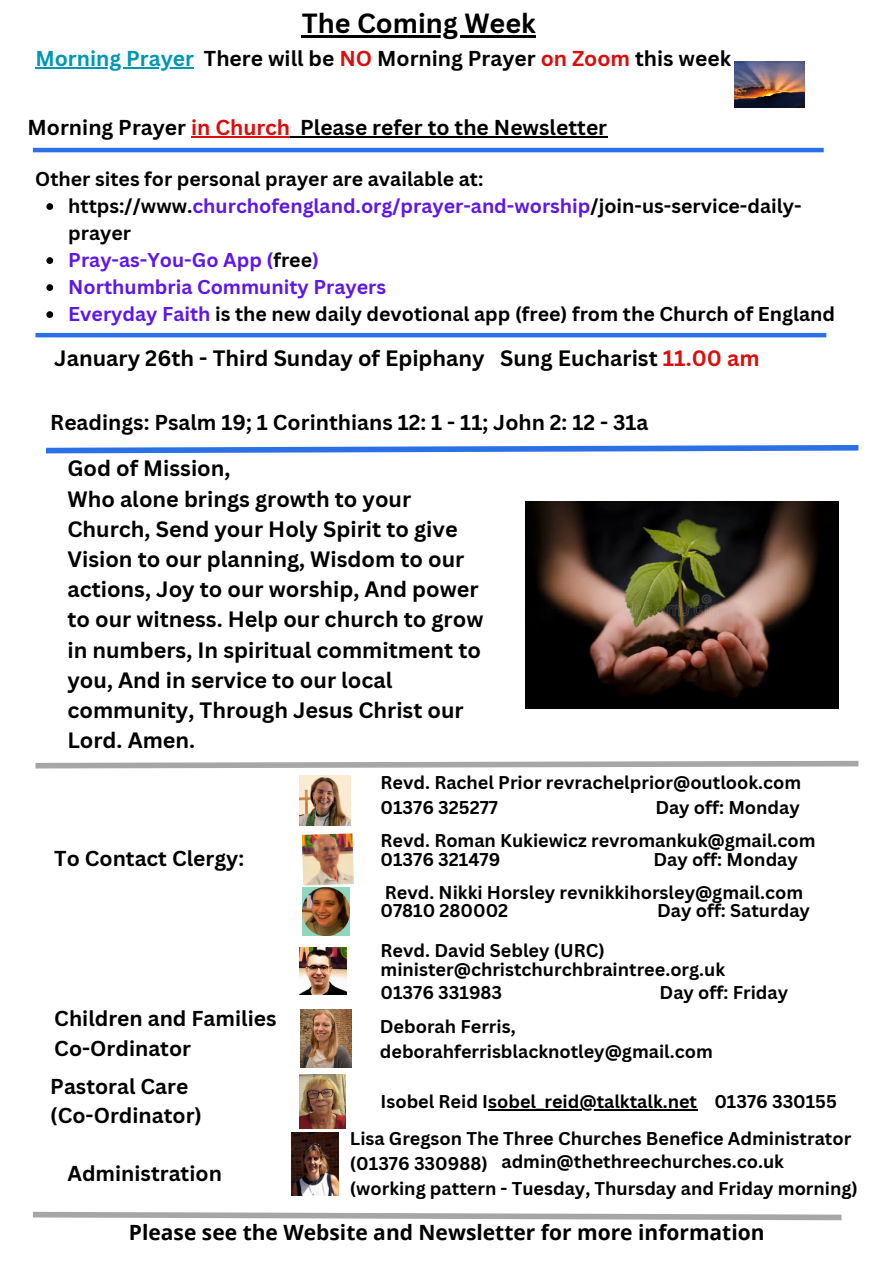
<style>
.page{position:relative;width:894px;height:1264px;background:#fff}
.page>*{position:absolute;margin:0;border:0;box-sizing:border-box;transform-origin:0 0}
.t1{font:700 27px "Canva Sans";color:#000}
.t2{font:700 21.6px/30.2px "Canva Sans";color:#000}
.t3{font:700 21px/29.2px "Canva Sans";color:#000}
.t4{font:700 21px "Open Sans";color:#000}
.t5{font:700 19.5px/27px "Canva Sans";color:#000}
.t6{font:700 19.5px "Canva Sans";color:#5e17eb}
.t7{font:700 18px/19.2px "Canva Sans";color:#000}
.s1{color:#0097b2}
.s2{color:#db0e0e}
.s3{color:#5e17eb}
.s4{color:#000}
</style>
<div class="page">
<hr style="left:33px;top:148px;width:790px;height:4px;background:#2b70e4">
<svg style="left:46px;top:445px;width:813px;height:9px"></svg>
<svg style="left:32px;top:1211px;width:810px;height:10px"></svg>
<img style="left:299px;top:775px;width:51px;height:51px">
<img style="left:299px;top:947px;width:48px;height:47px">
<img style="left:302px;top:833px;width:52px;height:52px">
<img style="left:302px;top:887px;width:47px;height:48px">
<svg style="left:35px;top:760px;width:824px;height:9px"></svg>
<img style="left:291px;top:1132px;width:47px;height:63px">
<img style="left:301px;top:1009px;width:50px;height:58px">
<hr style="left:35px;top:333px;width:791px;height:4px;background:#2b70e4">
<img style="left:734px;top:61px;width:69px;height:47px">
<img style="left:525px;top:501px;width:313px;height:207px">
<img style="left:299px;top:1074px;width:47px;height:54px">
<hr style="left:35px;top:67px;width:159px;height:2px;background:#0097b2">
<svg style="left:46px;top:203px;width:7px;height:7px"></svg>
<svg style="left:46px;top:257px;width:7px;height:7px"></svg>
<svg style="left:46px;top:284px;width:7px;height:7px"></svg>
<svg style="left:46px;top:311px;width:7px;height:7px"></svg>
<hr style="left:302px;top:35px;width:233px;height:2px;background:#000">
<hr style="left:191px;top:136px;width:99px;height:2px;background:#db0e0e">
<svg style="left:290px;top:136px;width:10px;height:2px"></svg>
<hr style="left:300px;top:136px;width:307px;height:2px;background:#000">
<hr style="left:488px;top:1109px;width:209px;height:1px;background:#000">
<p class="t1" style="left:302px;top:4px;width:235px">The Coming Week</p>
<h1 class="t3" style="left:35px;top:44px;width:697px"><span class="s1">Morning Prayer</span> There will be <span class="s2">NO</span> Morning Prayer <span class="s2">on Zoom</span> this week</h1>
<p class="t3" style="left:28px;top:113px;width:581px">Morning Prayer <span class="s2">in Church</span> Please refer to the Newsletter</p>
<p class="t5" style="left:35px;top:165px;width:449px">Other sites for personal prayer are available at:</p>
<p class="t5" style="left:68px;top:192px;width:734px">https://www.<span class="s3">churchofengland.org/prayer-and-worship</span>/join-us-service-daily&shy;prayer</p>
<p class="t6" style="left:68px;top:246px;width:252px">Pray-as-You-Go App (<span class="s4">free</span>)</p>
<p class="t6" style="left:68px;top:273px;width:319px">Northumbria Community Prayers</p>
<p class="t5" style="left:68px;top:300px;width:768px"><span class="s3">Everyday Faith</span> is the new daily devotional app (free) from the Church of England</p>
<p class="t2" style="left:54px;top:342px;width:706px">January 26th - Third Sunday of Epiphany Sung Eucharist <span class="s2">11.00 am</span></p>
<h2 class="t3" style="left:50px;top:407px;width:599px">Readings: Psalm 19; 1 Corinthians 12: 1 - 11; John 2: 12 - 31a</h2>
<p class="t2" style="left:67px;top:453px;width:417px">God of Mission,<br>Who alone brings growth to your<br>Church, Send your Holy Spirit to give<br>Vision to our planning, Wisdom to our actions, Joy to our worship, And power to our witness. Help our church to grow in numbers, In spiritual commitment to you, And in service to our local community, Through Jesus Christ our<br>Lord. Amen.</p>
<p class="t3" style="left:54px;top:843px;width:191px">To Contact Clergy:</p>
<h2 class="t3" style="left:54px;top:1003px;width:224px">Children and Families<br>Co-Ordinator</h2>
<p class="t3" style="left:50px;top:1071px;width:153px">Pastoral Care (Co-Ordinator)</p>
<p class="t3" style="left:67px;top:1158px;width:156px">Administration</p>
<h2 class="t7" style="left:380px;top:772px;width:422px">Revd. Rachel Prior revrachelprior@outlook.com</h2>
<p class="t7" style="left:380px;top:797px;width:119px">01376 325277</p>
<p class="t7" style="left:655px;top:797px;width:146px">Day off: Monday</p>
<h2 class="t7" style="left:380px;top:830px;width:436px">Revd. Roman Kukiewicz revromankuk@gmail.com</h2>
<p class="t7" style="left:380px;top:849px;width:121px">01376 321479</p>
<p class="t7" style="left:653px;top:849px;width:146px">Day off: Monday</p>
<h2 class="t7" style="left:385px;top:882px;width:419px">Revd. Nikki Horsley revnikkihorsley@gmail.com</h2>
<p class="t7" style="left:380px;top:900px;width:129px">07810 280002</p>
<p class="t7" style="left:657px;top:900px;width:154px">Day off: Saturday</p>
<p class="t7" style="left:380px;top:940px;width:346px">Revd. David Sebley (URC) minister@christchurchbraintree.org.uk</p>
<p class="t7" style="left:380px;top:982px;width:123px">01376 331983</p>
<p class="t7" style="left:659px;top:982px;width:130px">Day off: Friday</p>
<p class="t7" style="left:380px;top:1013px;width:334px;line-height:24.8px">Deborah Ferris, deborahferrisblacknotley@gmail.com</p>
<p class="t7" style="left:380px;top:1091px;width:458px">Isobel Reid Isobel_reid@talktalk.net 01376 330155</p>
<h2 class="t7" style="left:350px;top:1128px;width:502px">Lisa Gregson The Three Churches Benefice Administrator</h2>
<h2 class="t7" style="left:350px;top:1153px;width:139px">(01376 330988)</h2>
<p class="t7" style="left:350px;top:1178px;width:509px">(working pattern - Tuesday, Thursday and Friday morning)</p>
<h2 class="t7" style="left:501px;top:1151px;width:284px">admin@thethreechurches.co.uk</h2>
<p class="t4" style="left:129px;top:1217px;width:637px">Please see the Website and Newsletter for more information</p>
</div>
